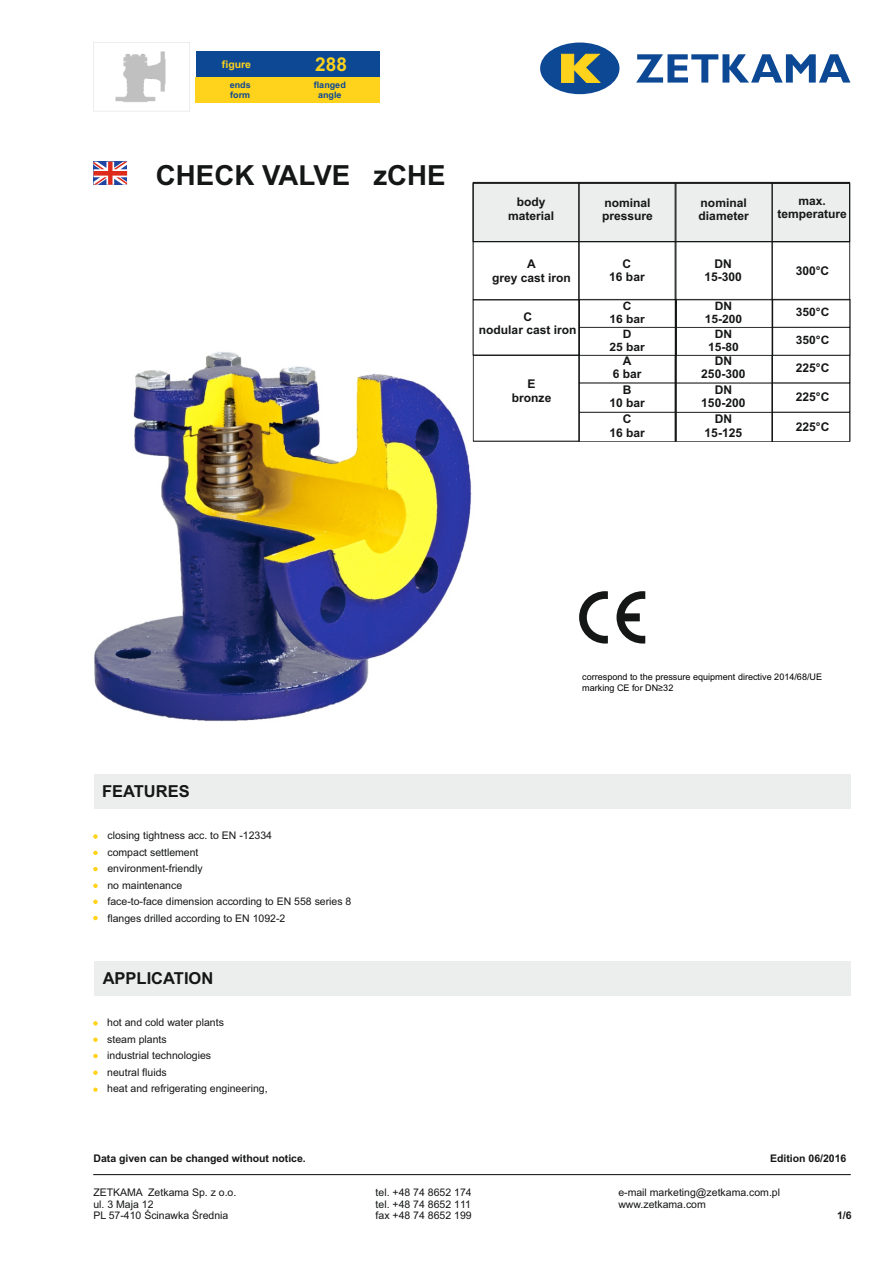
<style>
.page{position:relative;width:893px;height:1263px;background:#fff}
.page>*{position:absolute;margin:0;border:0;box-sizing:border-box;transform-origin:0 0}
.t1{font:700 27.75px "Arial";color:#151616}
.t2{font:700 19.05px "Arial";color:#ffd31b}
.t3{font:700 16.5px "Arial";color:#151616}
.t4{font:700 12px/13.5px "Arial";color:#151616;text-align:center}
.t5{font:700 11.55px/12.9px "Arial";color:#151616;text-align:center;scale:1.04 1}
.t6{font:10.5px/16.5px "Arial";color:#151616}
.t7{font:700 10.5px "Arial";color:#151616}
.t8{font:700 10.5px "Arial";color:#ffd31b}
.t9{font:9px/10.2px "Arial";color:#000}
.t10{font:700 9px/10.1px "Arial";color:#0c4894}
</style>
<div class="page">
<div style="left:472px;top:181px;width:379px;height:62px;background:#eceded"></div>
<img style="left:94px;top:349px;width:379px;height:373px">
<hr style="left:94px;top:1174px;width:756px;height:1px;background:#151616">
<div style="left:196px;top:51px;width:184px;height:26px;background:#0c4894"></div>
<div style="left:196px;top:77px;width:105px;height:26px;background:#ffd31b"></div>
<div style="left:285px;top:77px;width:95px;height:26px;background:#ffd31b"></div>
<div style="left:93px;top:42px;width:97px;height:70px;border:1px solid #eceded"></div>
<svg style="left:636px;top:54px;width:214px;height:29px"></svg>
<div style="left:540px;top:43px;width:79px;height:51px;background:#0c4894;border-radius:50%"></div>
<svg style="left:561px;top:54px;width:40px;height:29px"></svg>
<div style="left:94px;top:775px;width:756px;height:34px;background:#eceded"></div>
<div style="left:94px;top:962px;width:756px;height:34px;background:#eceded"></div>
<svg style="left:93px;top:834px;width:5px;height:5px"></svg>
<svg style="left:93px;top:851px;width:5px;height:4px"></svg>
<svg style="left:93px;top:867px;width:5px;height:4px"></svg>
<svg style="left:93px;top:884px;width:5px;height:4px"></svg>
<svg style="left:93px;top:1021px;width:5px;height:4px"></svg>
<svg style="left:93px;top:1037px;width:5px;height:5px"></svg>
<svg style="left:93px;top:1054px;width:5px;height:4px"></svg>
<svg style="left:93px;top:1070px;width:5px;height:5px"></svg>
<div style="left:473px;top:183px;width:106px;height:59px;border:1px solid #151616"></div>
<div style="left:473px;top:241px;width:106px;height:59px;border:1px solid #151616"></div>
<div style="left:578px;top:183px;width:98px;height:59px;border:1px solid #151616"></div>
<div style="left:578px;top:241px;width:98px;height:59px;border:1px solid #151616"></div>
<div style="left:772px;top:183px;width:78px;height:59px;border:1px solid #151616"></div>
<div style="left:772px;top:241px;width:78px;height:59px;border:1px solid #151616"></div>
<svg style="left:579px;top:591px;width:29px;height:52px"></svg>
<svg style="left:616px;top:591px;width:29px;height:52px"></svg>
<svg style="left:94px;top:162px;width:33px;height:23px"></svg>
<div style="left:675px;top:183px;width:98px;height:59px;border:1px solid #151616"></div>
<div style="left:675px;top:241px;width:98px;height:59px;border:1px solid #151616"></div>
<div style="left:473px;top:299px;width:106px;height:57px;border:1px solid #151616"></div>
<div style="left:473px;top:355px;width:106px;height:87px;border:1px solid #151616"></div>
<div style="left:675px;top:355px;width:98px;height:28px;border:1px solid #151616"></div>
<div style="left:579px;top:299px;width:98px;height:29px;border:1px solid #151616"></div>
<div style="left:772px;top:299px;width:78px;height:29px;border:1px solid #151616"></div>
<div style="left:675px;top:299px;width:98px;height:29px;border:1px solid #151616"></div>
<div style="left:579px;top:327px;width:98px;height:29px;border:1px solid #151616"></div>
<div style="left:772px;top:327px;width:78px;height:29px;border:1px solid #151616"></div>
<div style="left:675px;top:327px;width:98px;height:29px;border:1px solid #151616"></div>
<div style="left:675px;top:383px;width:98px;height:29px;border:1px solid #151616"></div>
<div style="left:579px;top:412px;width:97px;height:30px;border:1px solid #151616"></div>
<div style="left:772px;top:412px;width:78px;height:30px;border:1px solid #151616"></div>
<div style="left:675px;top:412px;width:98px;height:30px;border:1px solid #151616"></div>
<svg style="left:93px;top:900px;width:5px;height:4px"></svg>
<svg style="left:93px;top:916px;width:5px;height:4px"></svg>
<svg style="left:93px;top:1087px;width:5px;height:5px"></svg>
<img style="left:115px;top:51px;width:51px;height:51px">
<h2 class="t2" style="left:315px;top:57px;width:33px">288</h2>
<p class="t8" style="left:222px;top:60px;width:31px">figure</p>
<p class="t10" style="left:230px;top:81px;width:23px">ends form</p>
<p class="t10" style="left:314px;top:81px;width:33px;text-align:center">flanged angle</p>
<h1 class="t1" style="left:156px;top:165px;width:291px">CHECK VALVE zCHE</h1>
<p class="t4" style="left:508px;top:196px;width:48px">body material</p>
<p class="t4" style="left:602px;top:197px;width:52px;text-align:left">nominal pressure</p>
<p class="t4" style="left:777px;top:195px;width:71px">max. temperature</p>
<p class="t4" style="left:699px;top:197px;width:52px;text-align:left">nominal diameter</p>
<p class="t4" style="left:492px;top:258px;width:80px">A<br>grey cast iron</p>
<p class="t4" style="left:609px;top:258px;width:37px">C<br>16 bar</p>
<p class="t4" style="left:796px;top:265px;width:35px">300°C</p>
<p class="t4" style="left:704px;top:258px;width:39px">DN<br>15-300</p>
<p class="t4" style="left:479px;top:311px;width:99px">C<br>nodular cast iron</p>
<p class="t5" style="left:609px;top:300px;width:36px">C<br>16 bar</p>
<p class="t5" style="left:796px;top:307px;width:34px">350°C</p>
<p class="t5" style="left:705px;top:300px;width:37px">DN<br>15-200</p>
<p class="t5" style="left:609px;top:328px;width:36px">D<br>25 bar</p>
<p class="t5" style="left:796px;top:335px;width:34px">350°C</p>
<p class="t5" style="left:708px;top:328px;width:31px">DN<br>15-80</p>
<p class="t4" style="left:512px;top:378px;width:41px">E bronze</p>
<p class="t4" style="left:613px;top:355px;width:30px">A<br>6 bar</p>
<p class="t4" style="left:796px;top:362px;width:35px">225°C</p>
<p class="t4" style="left:701px;top:355px;width:46px">DN<br>250-300</p>
<p class="t4" style="left:609px;top:384px;width:37px">B<br>10 bar</p>
<p class="t4" style="left:796px;top:392px;width:35px">225°C</p>
<p class="t4" style="left:701px;top:384px;width:46px">DN<br>150-200</p>
<p class="t4" style="left:609px;top:413px;width:37px">C<br>16 bar</p>
<p class="t4" style="left:796px;top:421px;width:35px">225°C</p>
<p class="t4" style="left:705px;top:413px;width:39px">DN<br>15-125</p>
<h3 class="t3" style="left:102px;top:785px;width:89px">FEATURES</h3>
<p class="t6" style="left:107px;top:828px;width:245px">closing tightness acc. to EN -12334<br>compact settlement<br>environment-friendly<br>no maintenance<br>face-to-face dimension according to EN 558 series 8 flanges drilled according to EN 1092-2</p>
<h3 class="t3" style="left:103px;top:972px;width:112px">APPLICATION</h3>
<p class="t6" style="left:107px;top:1015px;width:162px">hot and cold water plants<br>steam plants<br>industrial technologies<br>neutral fluids<br>heat and refrigerating engineering,</p>
<p class="t9" style="left:582px;top:673px;width:241px">correspond to the pressure equipment directive 2014/68/UE marking CE for DN≥32</p>
<p class="t7" style="left:93px;top:1154px;width:214px">Data given can be changed without notice.</p>
<p class="t7" style="left:770px;top:1154px;width:78px">Edition 06/2016</p>
<p class="t6" style="left:93px;top:1187px;width:144px;line-height:11.7px">ZETKAMA Zetkama Sp. z o.o. ul. 3 Maja 12<br>PL 57-410 Ścinawka Średnia</p>
<p class="t6" style="left:376px;top:1187px;width:98px;line-height:11.7px;text-align:justify">tel. +48 74 8652 174 tel. +48 74 8652 111 fax +48 74 8652 199</p>
<p class="t6" style="left:618px;top:1187px;width:163px;line-height:11.7px">e-mail marketing@zetkama.com.pl www.zetkama.com</p>
<p class="t7" style="left:837px;top:1211px;width:16px">1/6</p>
</div>
